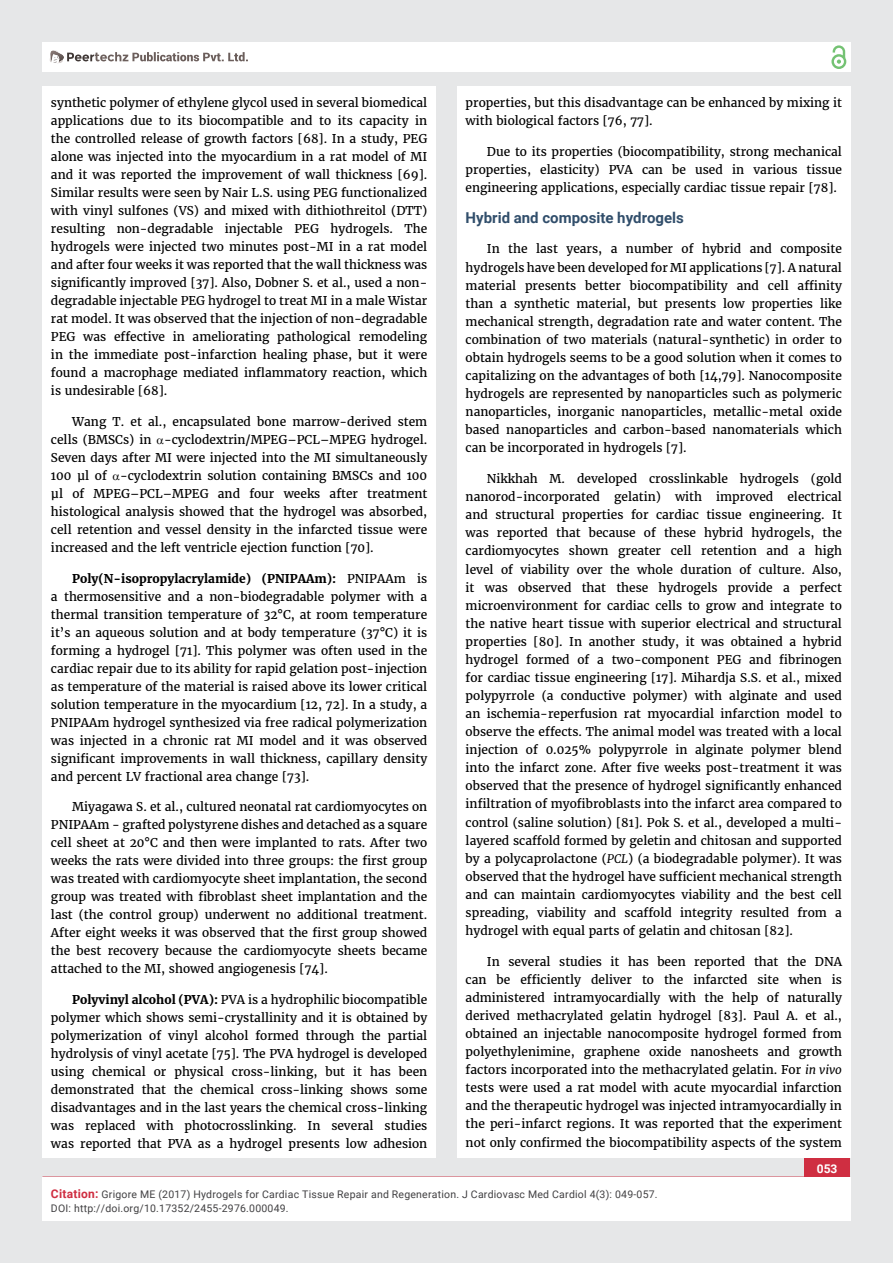
<style>
.page{position:relative;width:893px;height:1263px;background:#e6e7e8}
.page>*{position:absolute;margin:0;border:0;box-sizing:border-box;transform-origin:0 0}
.t1{font:700 15px "Roboto";color:#314e6b}
.t2{font:12px/18px "Merriweather";color:#000;text-align:justify}
.t3{font:700 12px "Roboto";color:#fff}
.t4{font:10.5px/13.5px "Roboto";letter-spacing:.02em;color:#414042}
.s1{font-weight:700}
.s2{font-style:italic}
.s3{font-weight:700;font-size:12px;color:#cf2e41}
</style>
<div class="page">
<div style="left:42px;top:43px;width:808px;height:29px;background:#fff"></div>
<div style="left:831px;top:54px;width:15px;height:15px;border:2px solid #74c273;border-radius:50%"></div>
<svg style="left:831px;top:45px;width:15px;height:19px"></svg>
<div style="left:804px;top:1157px;width:46px;height:43px;background:#cf2e41"></div>
<svg style="left:49px;top:50px;width:199px;height:14px"></svg>
<div style="left:42px;top:1177px;width:809px;height:43px;background:#fff"></div>
<div style="left:42px;top:87px;width:394px;height:1071px;background:#fff"></div>
<div style="left:457px;top:87px;width:393px;height:1071px;background:#fff"></div>
<p class="t2" style="left:51px;top:94px;width:378px">synthetic polymer of ethylene glycol used in several biomedical applications due to its biocompatible and to its capacity in the controlled release of growth factors [68]. In a study, PEG alone was injected into the myocardium in a rat model of MI and it was reported the improvement of wall thickness [69].<br>Similar results were seen by Nair L.S. using PEG functionalized with vinyl sulfones (VS) and mixed with dithiothreitol (DTT) resulting non-degradable injectable PEG hydrogels. The hydrogels were injected two minutes post-MI in a rat model and after four weeks it was reported that the wall thickness was significantly improved [37]. Also, Dobner S. et al., used a non&shy;degradable injectable PEG hydrogel to treat MI in a male Wistar rat model. It was observed that the injection of non-degradable PEG was effective in ameliorating pathological remodeling in the immediate post-infarction healing phase, but it were found a macrophage mediated inflammatory reaction, which is undesirable [68].</p>
<p class="t2" style="left:51px;top:413px;width:378px;text-indent:21px">Wang T. et al., encapsulated bone marrow-derived stem cells (BMSCs) in -cyclodextrin/MPEG–PCL–MPEG hydrogel.<br>Seven days after MI were injected into the MI simultaneously 100 μl of -cyclodextrin solution containing BMSCs and 100 μl of MPEG–PCL–MPEG and four weeks after treatment histological analysis showed that the hydrogel was absorbed, cell retention and vessel density in the infarcted tissue were increased and the left ventricle ejection function [70].</p>
<p class="t2" style="left:51px;top:569px;width:378px;text-indent:21px"><span class="s1">Poly(N-isopropylacrylamide) (PNIPAAm):</span> PNIPAAm is a thermosensitive and a non-biodegradable polymer with a thermal transition temperature of 32°C, at room temperature it’s an aqueous solution and at body temperature (37°C) it is forming a hydrogel [71]. This polymer was often used in the cardiac repair due to its ability for rapid gelation post-injection as temperature of the material is raised above its lower critical solution temperature in the myocardium [12, 72]. In a study, a PNIPAAm hydrogel synthesized via free radical polymerization was injected in a chronic rat MI model and it was observed significant improvements in wall thickness, capillary density and percent LV fractional area change [73].</p>
<p class="t2" style="left:51px;top:798px;width:378px;text-indent:21px">Miyagawa S. et al., cultured neonatal rat cardiomyocytes on PNIPAAm - grafted polystyrene dishes and detached as a square cell sheet at 20°C and then were implanted to rats. After two weeks the rats were divided into three groups: the first group was treated with cardiomyocyte sheet implantation, the second group was treated with fibroblast sheet implantation and the last (the control group) underwent no additional treatment.<br>After eight weeks it was observed that the first group showed the best recovery because the cardiomyocyte sheets became attached to the MI, showed angiogenesis [74].</p>
<p class="t2" style="left:51px;top:991px;width:378px;text-indent:21px"><span class="s1">Polyvinyl alcohol (PVA):</span> PVA is a hydrophilic biocompatible polymer which shows semi-crystallinity and it is obtained by polymerization of vinyl alcohol formed through the partial hydrolysis of vinyl acetate [75]. The PVA hydrogel is developed using chemical or physical cross-linking, but it has been demonstrated that the chemical cross-linking shows some disadvantages and in the last years the chemical cross-linking was replaced with photocrosslinking. In several studies was reported that PVA as a hydrogel presents low adhesion</p>
<p class="t2" style="left:466px;top:94px;width:378px">properties, but this disadvantage can be enhanced by mixing it with biological factors [76, 77].</p>
<p class="t2" style="left:466px;top:143px;width:378px;text-indent:21px">Due to its properties (biocompatibility, strong mechanical properties, elasticity) PVA can be used in various tissue engineering applications, especially cardiac tissue repair [78].</p>
<p class="t1" style="left:466px;top:209px;width:220px">Hybrid and composite hydrogels</p>
<p class="t2" style="left:466px;top:240px;width:378px;text-indent:21px">In the last years, a number of hybrid and composite hydrogels have been developed for MI applications [7]. A natural material presents better biocompatibility and cell affinity than a synthetic material, but presents low properties like mechanical strength, degradation rate and water content. The combination of two materials (natural-synthetic) in order to obtain hydrogels seems to be a good solution when it comes to capitalizing on the advantages of both [14,79]. Nanocomposite hydrogels are represented by nanoparticles such as polymeric nanoparticles, inorganic nanoparticles, metallic-metal oxide based nanoparticles and carbon-based nanomaterials which can be incorporated in hydrogels [7].</p>
<p class="t2" style="left:466px;top:470px;width:378px;text-indent:21px">Nikkhah M. developed crosslinkable hydrogels (gold nanorod-incorporated gelatin) with improved electrical and structural properties for cardiac tissue engineering. It was reported that because of these hybrid hydrogels, the cardiomyocytes shown greater cell retention and a high level of viability over the whole duration of culture. Also, it was observed that these hydrogels provide a perfect microenvironment for cardiac cells to grow and integrate to the native heart tissue with superior electrical and structural properties [80]. In another study, it was obtained a hybrid hydrogel formed of a two-component PEG and fibrinogen for cardiac tissue engineering [17]. Mihardja S.S. et al., mixed polypyrrole (a conductive polymer) with alginate and used an ischemia-reperfusion rat myocardial infarction model to observe the effects. The animal model was treated with a local injection of 0.025% polypyrrole in alginate polymer blend into the infarct zone. After five weeks post-treatment it was observed that the presence of hydrogel significantly enhanced infiltration of myofibroblasts into the infarct area compared to control (saline solution) [81]. Pok S. et al., developed a multi&shy;layered scaffold formed by geletin and chitosan and supported by a polycaprolactone (<span class="s2">PCL</span>) (a biodegradable polymer). It was observed that the hydrogel have sufficient mechanical strength and can maintain cardiomyocytes viability and the best cell spreading, viability and scaffold integrity resulted from a hydrogel with equal parts of gelatin and chitosan [82].</p>
<p class="t2" style="left:466px;top:953px;width:378px;text-indent:21px">In several studies it has been reported that the DNA can be efficiently deliver to the infarcted site when is administered intramyocardially with the help of naturally derived methacrylated gelatin hydrogel [83]. Paul A. et al., obtained an injectable nanocomposite hydrogel formed from polyethylenimine, graphene oxide nanosheets and growth factors incorporated into the methacrylated gelatin. For <span class="s2">in vivo </span>tests were used a rat model with acute myocardial infarction and the therapeutic hydrogel was injected intramyocardially in the peri-infarct regions. It was reported that the experiment not only confirmed the biocompatibility aspects of the system</p>
<p class="t3" style="left:817px;top:1162px;width:22px">053</p>
<p class="t4" style="left:51px;top:1188px;width:608px"><span class="s3">Citation:</span> Grigore ME (2017) Hydrogels for Cardiac Tissue Repair and Regeneration. J Cardiovasc Med Cardiol 4(3): 049-057.<br>DOI: http://doi.org/10.17352/2455-2976.000049.</p>
</div>
